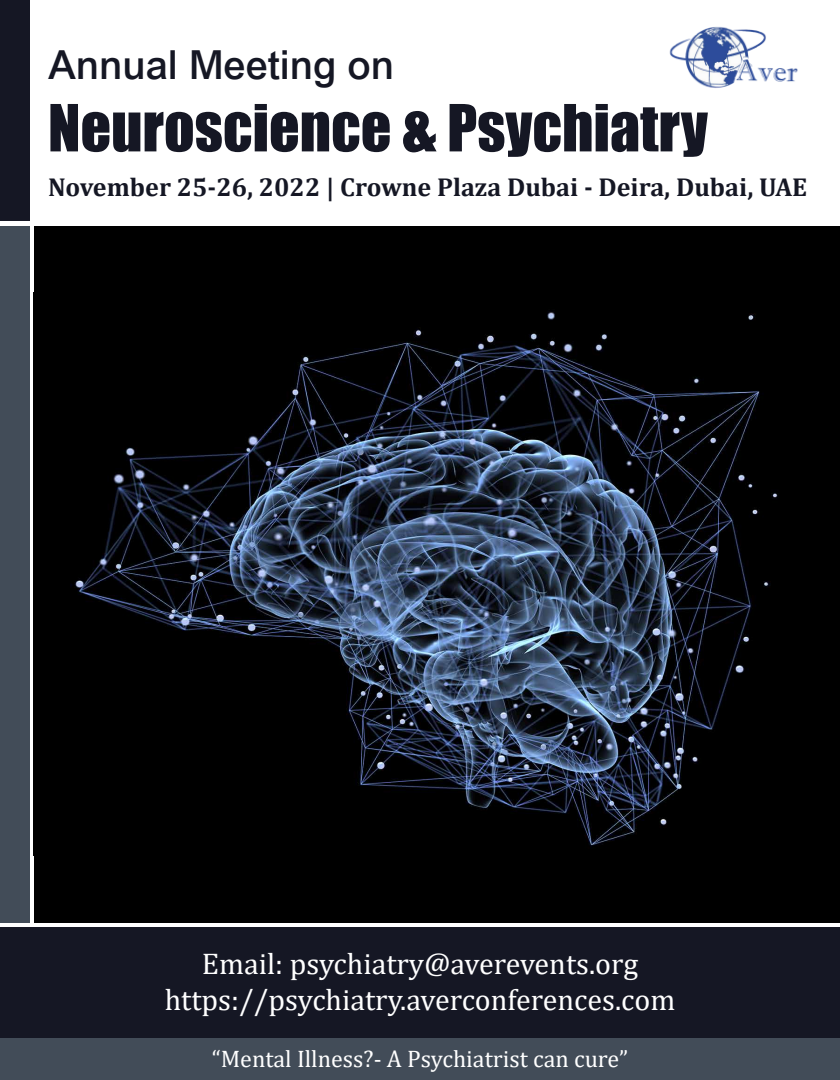
<style>
.page{position:relative;width:840px;height:1080px;background:#fff}
.page>*{position:absolute;margin:0;border:0;box-sizing:border-box;transform-origin:0 0}
.t1{font:60px "Impact";color:#151724}
.t2{font:500 40px "Arial";color:#151724}
.t3{font:30px/36px "Cambria";color:#fff;text-align:center}
.t4{font:700 26px "Cambria";color:#151724}
.t5{font:24px "Cambria";color:#fff}
</style>
<div class="page">
<div style="left:34px;top:226px;width:806px;height:696px;background:#000"></div>
<img style="left:70px;top:312px;width:708px;height:535px">
<div style="left:0;top:0;width:30px;height:221px;background:#151724"></div>
<div style="left:0;top:226px;width:30px;height:696px;background:#424c58"></div>
<div style="left:0;top:928px;width:840px;height:130px;background:#151724"></div>
<img style="left:669px;top:26px;width:129px;height:62px">
<div style="left:0;top:1038px;width:840px;height:42px;background:#424c58"></div>
<h2 class="t2" style="left:48px;top:42px;width:348px">Annual Meeting on</h2>
<h1 class="t1" style="left:48px;top:81px;width:661px">Neuroscience &amp; Psychiatry</h1>
<p class="t4" style="left:48px;top:168px;width:761px">November 25-26, 2022 | Crowne Plaza Dubai - Deira, Dubai, UAE</p>
<p class="t3" style="left:165px;top:945px;width:512px">Email: psychiatry@averevents.org https://psychiatry.averconferences.com</p>
<p class="t5" style="left:212px;top:1045px;width:418px">“Mental Illness?- A Psychiatrist can cure”</p>
</div>
